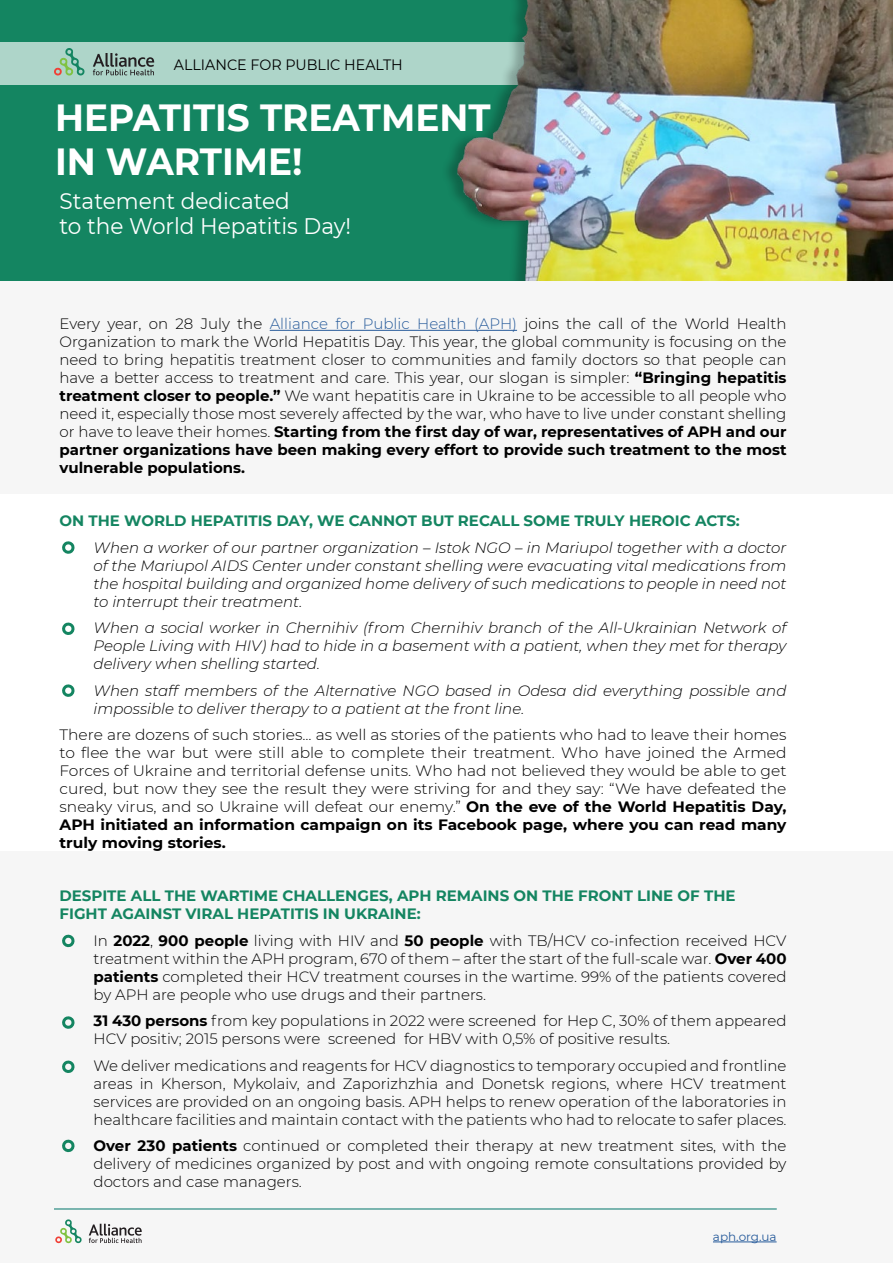
<style>
.page{position:relative;width:893px;height:1263px;background:#f6f6f6}
.page>*{position:absolute;margin:0;border:0;box-sizing:border-box;transform-origin:0 0}
.t1{font:700 37.8px/44.4px "Montserrat";color:#fff;scale:.95 1}
.t2{font:22.5px/25.5px "Montserrat";color:#fff;scale:.96 1}
.t3{font:300 15px/18px "Montserrat";color:#000;text-align:justify}
.t4{font:italic 300 15px/18px "Montserrat";color:#000;text-align:justify}
.t5{font:700 15px/18px "Montserrat";color:#148561}
.t6{font:15px "Montserrat";color:#000;scale:.95 1}
.t7{font:12px "Montserrat";color:#275b9b}
.s1{color:#275b9b}
.s2{font-weight:700}
</style>
<div class="page">
<svg style="left:89px;top:1224px;width:53px;height:19px"></svg>
<svg style="left:55px;top:1219px;width:27px;height:25px"></svg>
<div style="left:0;top:494px;width:893px;height:357px;background:#fff"></div>
<hr style="left:54px;top:1209px;width:723px;height:1px;background:#01756a">
<hr style="left:713px;top:1241px;width:64px;height:1px;background:#275b9b">
<div style="left:0;top:0;width:893px;height:281px;background:#148561"></div>
<div style="left:0;top:43px;width:839px;height:42px;background:#aed5c9"></div>
<div style="left:440px;top:0;width:453px;height:281px;background:#000;opacity:.25"></div>
<img style="left:457px;top:0;width:436px;height:281px">
<svg style="left:93px;top:53px;width:61px;height:23px"></svg>
<svg style="left:54px;top:48px;width:31px;height:28px"></svg>
<hr style="left:270px;top:330px;width:247px;height:1px;background:#275b9b">
<svg style="left:62px;top:541px;width:13px;height:13px"></svg>
<svg style="left:62px;top:934px;width:13px;height:14px"></svg>
<svg style="left:62px;top:622px;width:13px;height:13px"></svg>
<svg style="left:62px;top:1016px;width:13px;height:13px"></svg>
<svg style="left:62px;top:1060px;width:13px;height:13px"></svg>
<svg style="left:62px;top:1139px;width:13px;height:14px"></svg>
<svg style="left:62px;top:684px;width:13px;height:13px"></svg>
<p class="t6" style="left:174px;top:54px;width:242px">ALLIANCE FOR PUBLIC HEALTH</p>
<h1 class="t1" style="left:55px;top:93px;width:460px">HEPATITIS TREATMENT<br>IN WARTIME!</h1>
<h2 class="t2" style="left:60px;top:187px;width:305px">Statement dedicated<br>to the World Hepatitis Day!</h2>
<p class="t3" style="left:60px;top:314px;width:729px">Every year, on 28 July the <span class="s1">Alliance for Public Health (APH)</span> joins the call of the World Health Organization to mark the World Hepatitis Day. This year, the global community is focusing on the need to bring hepatitis treatment closer to communities and family doctors so that people can have a better access to treatment and care. This year, our slogan is simpler: <span class="s2">“Bringing hepatitis treatment closer to people.”</span> We want hepatitis care in Ukraine to be accessible to all people who need it, especially those most severely affected by the war, who have to live under constant shelling or have to leave their homes. <span class="s2">Starting from the first day of war, representatives of APH and our partner organizations have been making every effort to provide such treatment to the most vulnerable populations.</span></p>
<p class="t5" style="left:60px;top:511px;width:682px">ON THE WORLD HEPATITIS DAY, WE CANNOT BUT RECALL SOME TRULY HEROIC ACTS:</p>
<p class="t4" style="left:94px;top:538px;width:694px">When a worker of our partner organization – Istok NGO – in Mariupol together with a doctor of the Mariupol AIDS Center under constant shelling were evacuating vital medications from the hospital building and organized home delivery of such medications to people in need not to interrupt their treatment.</p>
<p class="t4" style="left:94px;top:618px;width:694px">When a social worker in Chernihiv (from Chernihiv branch of the All-Ukrainian Network of People Living with HIV) had to hide in a basement with a patient, when they met for therapy delivery when shelling started.</p>
<p class="t4" style="left:94px;top:681px;width:694px">When staff members of the Alternative NGO based in Odesa did everything possible and impossible to deliver therapy to a patient at the front line.</p>
<p class="t3" style="left:60px;top:725px;width:728px">There are dozens of such stories... as well as stories of the patients who had to leave their homes to flee the war but were still able to complete their treatment. Who have joined the Armed Forces of Ukraine and territorial defense units. Who had not believed they would be able to get cured, but now they see the result they were striving for and they say: “We have defeated the sneaky virus, and so Ukraine will defeat our enemy.” <span class="s2">On the eve of the World Hepatitis Day, APH initiated an information campaign on its Facebook page, where you can read many truly moving stories.</span></p>
<p class="t5" style="left:60px;top:886px;width:677px">DESPITE ALL THE WARTIME CHALLENGES, APH REMAINS ON THE FRONT LINE OF THE<br>FIGHT AGAINST VIRAL HEPATITIS IN UKRAINE:</p>
<p class="t3" style="left:94px;top:931px;width:694px">In <span class="s2">2022</span>, <span class="s2">900 people</span> living with HIV and <span class="s2">50 people</span> with TB/HCV co-infection received HCV treatment within the APH program, 670 of them – after the start of the full-scale war. <span class="s2">Over 400 patients</span> completed their HCV treatment courses in the wartime. 99% of the patients covered by APH are people who use drugs and their partners.</p>
<p class="t3" style="left:94px;top:1011px;width:694px"><span class="s2">31 430 persons</span> from key populations in 2022 were screened for Hep C, 30% of them appeared<br>HCV positiv; 2015 persons were screened for HBV with 0,5% of positive results.</p>
<p class="t3" style="left:94px;top:1056px;width:694px">We deliver medications and reagents for HCV diagnostics to temporary occupied and frontline areas in Kherson, Mykolaiv, and Zaporizhzhia and Donetsk regions, where HCV treatment services are provided on an ongoing basis. APH helps to renew operation of the laboratories in healthcare facilities and maintain contact with the patients who had to relocate to safer places.</p>
<p class="t3" style="left:94px;top:1136px;width:694px"><span class="s2">Over 230 patients</span> continued or completed their therapy at new treatment sites, with the delivery of medicines organized by post and with ongoing remote consultations provided by doctors and case managers.</p>
<p class="t7" style="left:713px;top:1228px;width:65px">aph.org.ua</p>
</div>
